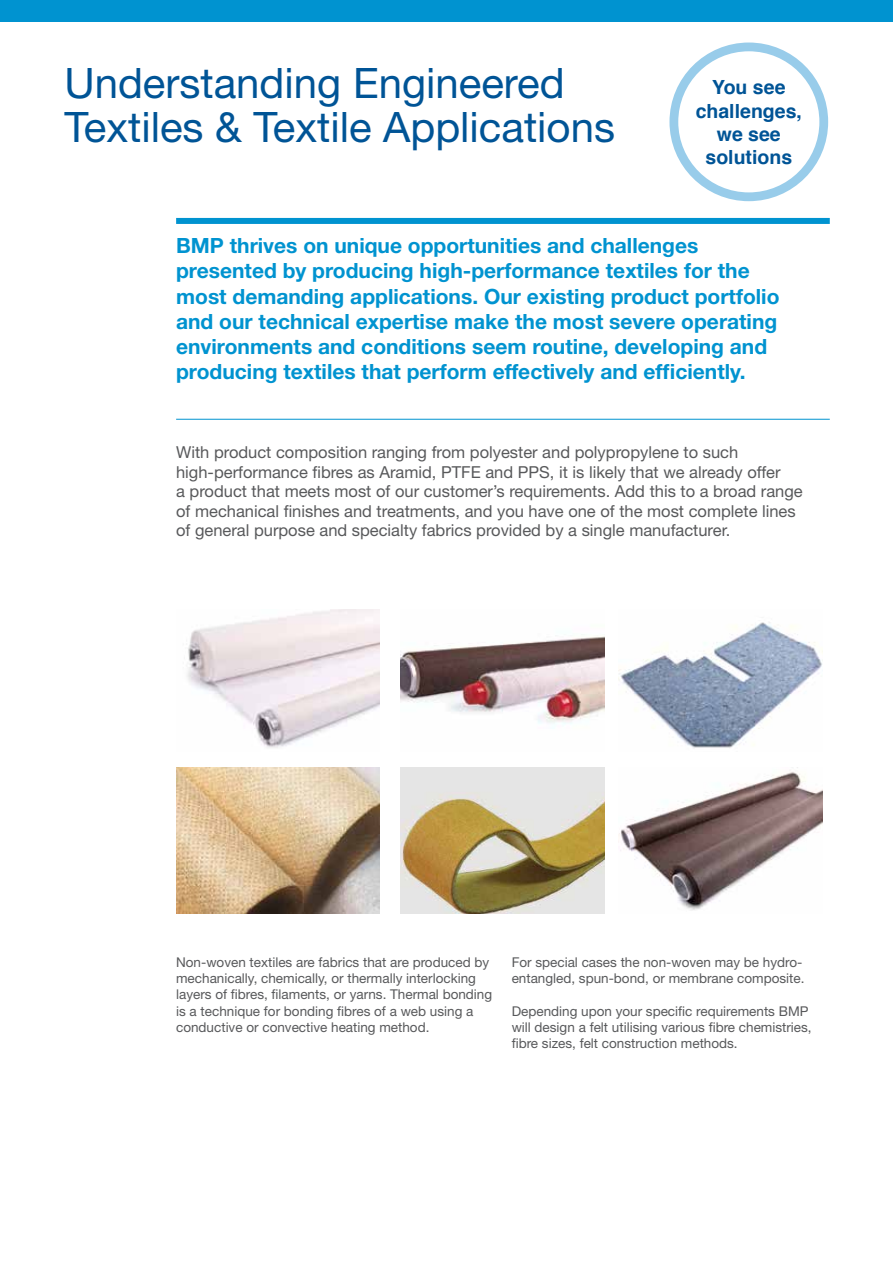
<style>
.page{position:relative;width:893px;height:1263px;background:#fff}
.page>*{position:absolute;margin:0;border:0;box-sizing:border-box;transform-origin:0 0}
.t1{font:42px/44.4px "Helvetica Neue";color:#005496}
.t2{font:700 21px/25.2px "Helvetica Neue";color:#0093d0}
.t3{font:700 19.5px/23.1px "Helvetica";color:#005496;text-align:center}
.t4{font:16.5px/19.5px "Helvetica Neue";color:#58595b}
.t5{font:13.5px/16.2px "Helvetica Neue";color:#58595b}
</style>
<div class="page">
<div style="left:0;top:0;width:893px;height:21px;background:#0093d0"></div>
<div style="left:176px;top:218px;width:654px;height:6px;background:#0093d0"></div>
<hr style="left:176px;top:419px;width:654px;height:1px;background:#0093d0">
<div style="left:669px;top:43px;width:159px;height:158px;border:9px solid #98ccea;border-radius:50%"></div>
<img style="left:401px;top:634px;width:203px;height:90px">
<img style="left:187px;top:609px;width:193px;height:139px">
<img style="left:401px;top:767px;width:203px;height:147px">
<img style="left:176px;top:767px;width:204px;height:147px">
<img style="left:619px;top:622px;width:203px;height:126px">
<img style="left:619px;top:767px;width:203px;height:144px">
<h1 class="t1" style="left:64px;top:60px;width:552px">Understanding Engineered<br>Textiles &amp; Textile Applications</h1>
<h3 class="t3" style="left:696px;top:76px;width:108px">You see challenges, we see solutions</h3>
<p class="t2" style="left:176px;top:233px;width:605px">BMP thrives on unique opportunities and challenges presented by producing high-performance textiles for the most demanding applications. Our existing product portfolio and our technical expertise make the most severe operating environments and conditions seem routine, developing and producing textiles that perform effectively and efficiently.</p>
<p class="t4" style="left:176px;top:442px;width:628px">With product composition ranging from polyester and polypropylene to such high-performance fibres as Aramid, PTFE and PPS, it is likely that we already offer<br>a product that meets most of our customer’s requirements. Add this to a broad range of mechanical finishes and treatments, and you have one of the most complete lines of general purpose and specialty fabrics provided by a single manufacturer.</p>
<p class="t5" style="left:176px;top:954px;width:318px">Non-woven textiles are fabrics that are produced by mechanically, chemically, or thermally interlocking layers of fibres, filaments, or yarns. Thermal bonding is a technique for bonding fibres of a web using a conductive or convective heating method.</p>
<p class="t5" style="left:512px;top:954px;width:294px">For special cases the non-woven may be hydro&shy;entangled, spun-bond, or membrane composite.</p>
<p class="t5" style="left:512px;top:1002px;width:302px">Depending upon your specific requirements BMP will design a felt utilising various fibre chemistries, fibre sizes, felt construction methods.</p>
</div>
